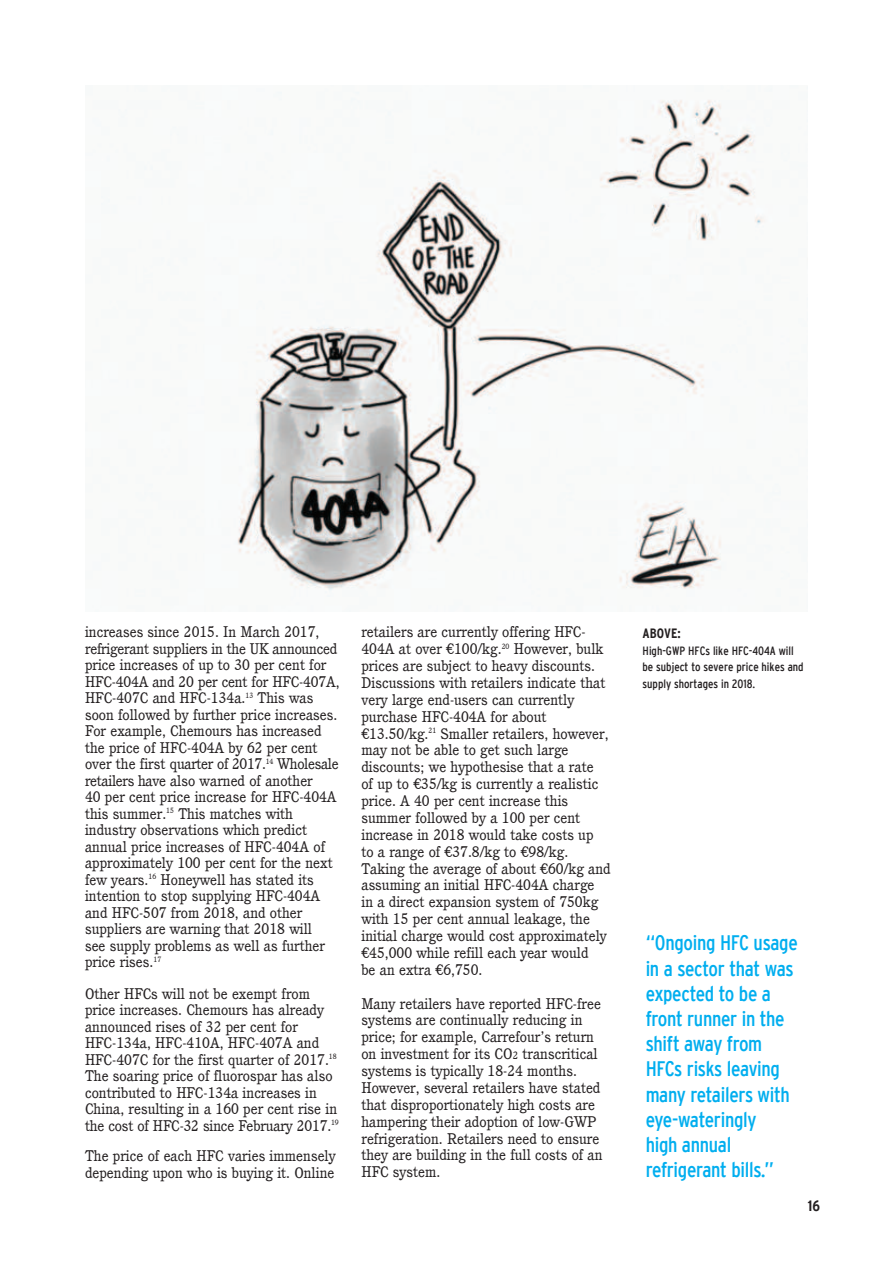
<style>
.page{position:relative;width:893px;height:1263px;background:#fff}
.page>*{position:absolute;margin:0;border:0;box-sizing:border-box;transform-origin:0 0}
.t1{font:condensed 21px/25.2px "Interstate";letter-spacing:-.015em;color:#00aeef}
.t2{font:15px/16.8px "Cushing";color:#231f20}
.t3{font:700 condensed 15px "Interstate";color:#231f20}
.t4{font:700 condensed 13.5px "Interstate";color:#231f20}
.t5{font:condensed 12px/16.5px "Interstate";color:#231f20}
.s1{font-size:10.5px}
</style>
<div class="page">
<img style="left:144px;top:87px;width:664px;height:510px">
<p class="t2" style="left:85px;top:623px;width:256px">increases since 2015. In March 2017, refrigerant suppliers in the UK announced price increases of up to 30 per cent for HFC-404A and 20 per cent for HFC-407A, HFC-407C and HFC-134a.<sup>13</sup> This was soon followed by further price increases.<br>For example, Chemours has increased the price of HFC-404A by 62 per cent over the first quarter of 2017.<sup>14</sup> Wholesale retailers have also warned of another<br>40 per cent price increase for HFC-404A this summer.<sup>15</sup> This matches with industry observations which predict annual price increases of HFC-404A of approximately 100 per cent for the next few years.<sup>16</sup> Honeywell has stated its intention to stop supplying HFC-404A and HFC-507 from 2018, and other suppliers are warning that 2018 will<br>see supply problems as well as further price rises.<sup>17</sup></p>
<p class="t2" style="left:85px;top:985px;width:255px">Other HFCs will not be exempt from price increases. Chemours has already announced rises of 32 per cent for HFC-134a, HFC-410A, HFC-407A and HFC-407C for the first quarter of 2017.<sup>18<br></sup>The soaring price of fluorospar has also contributed to HFC-134a increases in China, resulting in a 160 per cent rise in the cost of HFC-32 since February 2017.<sup>19</sup></p>
<p class="t2" style="left:85px;top:1147px;width:252px">The price of each HFC varies immensely depending upon who is buying it. Online</p>
<p class="t2" style="left:361px;top:623px;width:251px">retailers are currently offering HFC-404A at over €100/kg.<sup>20</sup> However, bulk prices are subject to heavy discounts.<br>Discussions with retailers indicate that very large end-users can currently purchase HFC-404A for about €13.50/kg.<sup>21</sup> Smaller retailers, however, may not be able to get such large discounts; we hypothesise that a rate<br>of up to €35/kg is currently a realistic price. A 40 per cent increase this summer followed by a 100 per cent increase in 2018 would take costs up<br>to a range of €37.8/kg to €98/kg.<br>Taking the average of about €60/kg and assuming an initial HFC-404A charge<br>in a direct expansion system of 750kg with 15 per cent annual leakage, the initial charge would cost approximately €45,000 while refill each year would<br>be an extra €6,750.</p>
<p class="t2" style="left:361px;top:995px;width:243px">Many retailers have reported HFC-free systems are continually reducing in price; for example, Carrefour’s return on investment for its CO<span class="s1">2</span> transcritical systems is typically 18-24 months.<br>However, several retailers have stated that disproportionately high costs are hampering their adoption of low-GWP refrigeration. Retailers need to ensure they are building in the full costs of an HFC system.</p>
<p class="t4" style="left:643px;top:626px;width:40px">ABOVE:</p>
<p class="t5" style="left:643px;top:642px;width:162px">High-GWP HFCs like HFC-404A will be subject to severe price hikes and supply shortages in 2018.</p>
<h1 class="t1" style="left:646px;top:930px;width:154px">“Ongoing HFC usage in a sector that was expected to be a front runner in the shift away from<br>HFCs risks leaving many retailers with eye-wateringly<br>high annual refrigerant bills.”</h1>
<p class="t3" style="left:808px;top:1197px;width:14px">16</p>
</div>
